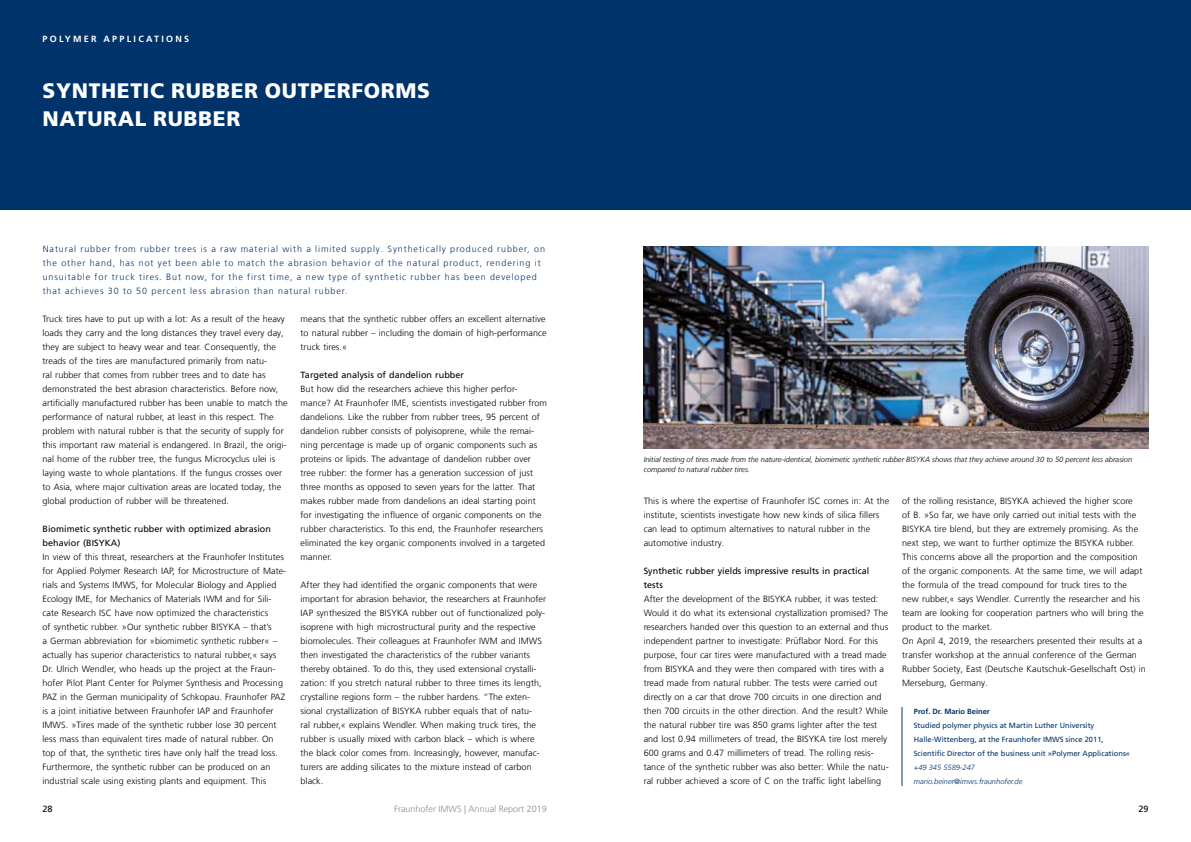
<style>
.page{position:relative;width:1191px;height:842px;background:#fff}
.page>*{position:absolute;margin:0;border:0;box-sizing:border-box;transform-origin:0 0}
.t1{font:900 21px/28px "Frutiger LT Com";letter-spacing:.03em;color:#fff}
.t2{font:300 9px/14px "Frutiger LT Com";letter-spacing:.005em;color:#000}
.t3{font:300 9px/14px "Frutiger LT Com";letter-spacing:.1em;color:#00336a}
.t4{font:9px/14px "Frutiger LT Com";letter-spacing:.005em;color:#000}
.t5{font:300 9px "Frutiger LT Com";color:#868c8d}
.t6{font:700 9px "Frutiger LT Com";letter-spacing:.25em;color:#fff}
.t7{font:italic 300 7.5px/10px "Frutiger LT Com";color:#000}
.t8{font:7.5px/14px "Frutiger LT Com";color:#00336a}
.t9{font:italic 300 7.5px/14px "Frutiger LT Com";color:#00336a}
.t10{font:700 7.5px "Frutiger LT Com";color:#00336a}
</style>
<div class="page">
<div style="left:0;top:0;width:1191px;height:210px;background:#00336a"></div>
<hr style="left:901px;top:707px;width:1px;height:79px;background:#00336a">
<img style="left:643px;top:247px;width:505px;height:201px">
<p class="t6" style="left:43px;top:34px;width:148px">POLYMER APPLICATIONS</p>
<h1 class="t1" style="left:43px;top:77px;width:389px">SYNTHETIC RUBBER OUTPERFORMS<br>NATURAL RUBBER</h1>
<p class="t3" style="left:43px;top:242px;width:504px">Natural rubber from rubber trees is a raw material with a limited supply. Synthetically produced rubber, on the other hand, has not yet been able to match the abrasion behavior of the natural product, rendering it unsuitable for truck tires. But now, for the first time, a new type of synthetic rubber has been developed that achieves 30 to 50 percent less abrasion than natural rubber.</p>
<p class="t2" style="left:43px;top:312px;width:247px">Truck tires have to put up with a lot: As a result of the heavy loads they carry and the long distances they travel every day, they are subject to heavy wear and tear. Consequently, the treads of the tires are manufactured primarily from natu-<br>ral rubber that comes from rubber trees and to date has demonstrated the best abrasion characteristics. Before now, artificially manufactured rubber has been unable to match the performance of natural rubber, at least in this respect. The problem with natural rubber is that the security of supply for this important raw material is endangered. In Brazil, the origi&shy;nal home of the rubber tree, the fungus Microcyclus ulei is laying waste to whole plantations. If the fungus crosses over to Asia, where major cultivation areas are located today, the global production of rubber will be threatened.</p>
<p class="t4" style="left:43px;top:522px;width:230px">Biomimetic synthetic rubber with optimized abrasion behavior (BISYKA)</p>
<p class="t2" style="left:43px;top:550px;width:245px">In view of this threat, researchers at the Fraunhofer Institutes for Applied Polymer Research IAP, for Microstructure of Mate&shy;rials and Systems IMWS, for Molecular Biology and Applied Ecology IME, for Mechanics of Materials IWM and for Sili&shy;cate Research ISC have now optimized the characteristics<br>of synthetic rubber. »Our synthetic rubber BISYKA – that’s<br>a German abbreviation for »biomimetic synthetic rubber« – actually has superior characteristics to natural rubber,« says Dr. Ulrich Wendler, who heads up the project at the Fraun&shy;hofer Pilot Plant Center for Polymer Synthesis and Processing PAZ in the German municipality of Schkopau. Fraunhofer PAZ is a joint initiative between Fraunhofer IAP and Fraunhofer IMWS. »Tires made of the synthetic rubber lose 30 percent less mass than equivalent tires made of natural rubber. On top of that, the synthetic tires have only half the tread loss.<br>Furthermore, the synthetic rubber can be produced on an industrial scale using existing plants and equipment. This</p>
<p class="t2" style="left:300px;top:312px;width:248px;text-align:justify">means that the synthetic rubber offers an excellent alternative to natural rubber – including the domain of high-performance truck tires.«</p>
<p class="t4" style="left:300px;top:368px;width:165px">Targeted analysis of dandelion rubber</p>
<p class="t2" style="left:300px;top:382px;width:248px">But how did the researchers achieve this higher perfor&shy;mance? At Fraunhofer IME, scientists investigated rubber from dandelions. Like the rubber from rubber trees, 95 percent of dandelion rubber consists of polyisoprene, while the remai&shy;ning percentage is made up of organic components such as proteins or lipids. The advantage of dandelion rubber over tree rubber: the former has a generation succession of just three months as opposed to seven years for the latter. That makes rubber made from dandelions an ideal starting point for investigating the influence of organic components on the rubber characteristics. To this end, the Fraunhofer researchers eliminated the key organic components involved in a targeted manner.</p>
<p class="t2" style="left:300px;top:578px;width:247px">After they had identified the organic components that were important for abrasion behavior, the researchers at Fraunhofer IAP synthesized the BISYKA rubber out of functionalized poly&shy;isoprene with high microstructural purity and the respective biomolecules. Their colleagues at Fraunhofer IWM and IMWS then investigated the characteristics of the rubber variants thereby obtained. To do this, they used extensional crystalli&shy;zation: If you stretch natural rubber to three times its length, crystalline regions form – the rubber hardens. “The exten&shy;sional crystallization of BISYKA rubber equals that of natu-<br>ral rubber,« explains Wendler. When making truck tires, the rubber is usually mixed with carbon black – which is where the black color comes from. Increasingly, however, manufac&shy;turers are adding silicates to the mixture instead of carbon black.</p>
<p class="t7" style="left:643px;top:455px;width:490px">Initial testing of tires made from the nature-identical, biomimetic synthetic rubber BISYKA shows that they achieve around 30 to 50 percent less abrasion compared to natural rubber tires.</p>
<p class="t2" style="left:902px;top:494px;width:245px">of the rolling resistance, BISYKA achieved the higher score<br>of B. »So far, we have only carried out initial tests with the BISYKA tire blend, but they are extremely promising. As the next step, we want to further optimize the BISYKA rubber.<br>This concerns above all the proportion and the composition of the organic components. At the same time, we will adapt the formula of the tread compound for truck tires to the<br>new rubber,« says Wendler. Currently the researcher and his team are looking for cooperation partners who will bring the product to the market.<br>On April 4, 2019, the researchers presented their results at a transfer workshop at the annual conference of the German Rubber Society, East (Deutsche Kautschuk-Gesellschaft Ost) in Merseburg, Germany.</p>
<p class="t2" style="left:643px;top:494px;width:247px">This is where the expertise of Fraunhofer ISC comes in: At the institute, scientists investigate how new kinds of silica fillers can lead to optimum alternatives to natural rubber in the automotive industry.</p>
<p class="t4" style="left:643px;top:564px;width:227px">Synthetic rubber yields impressive results in practical tests</p>
<p class="t2" style="left:643px;top:592px;width:247px">After the development of the BISYKA rubber, it was tested:<br>Would it do what its extensional crystallization promised? The researchers handed over this question to an external and thus independent partner to investigate: Prüflabor Nord. For this purpose, four car tires were manufactured with a tread made from BISYKA and they were then compared with tires with a tread made from natural rubber. The tests were carried out directly on a car that drove 700 circuits in one direction and then 700 circuits in the other direction. And the result? While the natural rubber tire was 850 grams lighter after the test and lost 0.94 millimeters of tread, the BISYKA tire lost merely 600 grams and 0.47 millimeters of tread. The rolling resis&shy;tance of the synthetic rubber was also better: While the natu&shy;ral rubber achieved a score of C on the traffic light labelling</p>
<p class="t10" style="left:914px;top:707px;width:77px">Prof. Dr. Mario Beiner</p>
<p class="t8" style="left:914px;top:718px;width:218px">Studied polymer physics at Martin Luther University<br>Halle-Wittenberg, at the Fraunhofer IMWS since 2011,<br>Scientific Director of the business unit »Polymer Applications«</p>
<p class="t9" style="left:914px;top:760px;width:110px">+49 345 5589-247 mario.beiner@imws.fraunhofer.de</p>
<p class="t5" style="left:394px;top:804px;width:154px">Fraunhofer IMWS | Annual Report 2019</p>
<p class="t4" style="left:43px;top:802px;width:12px">28</p>
<p class="t4" style="left:1138px;top:802px;width:12px">29</p>
</div>
